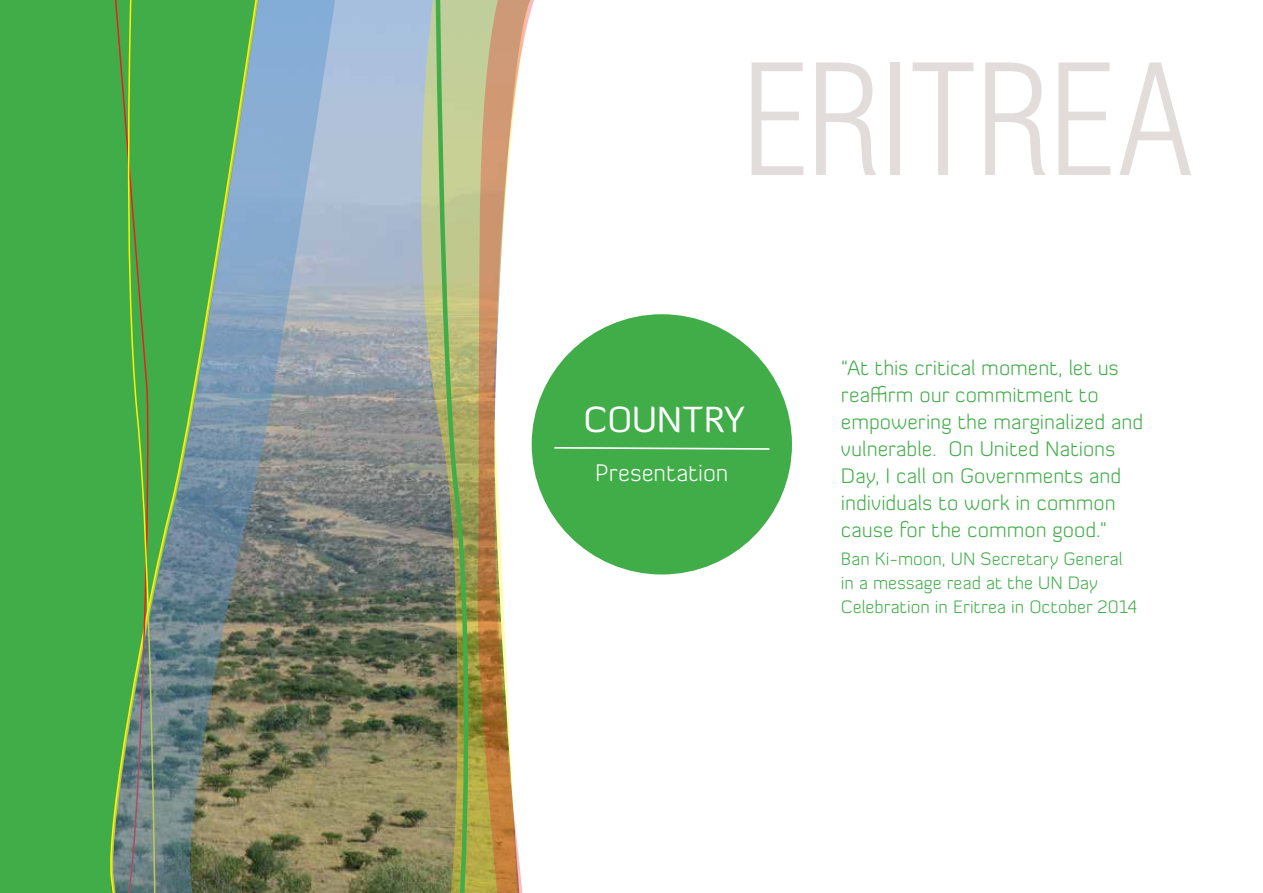
<style>
.page{position:relative;width:1263px;height:893px;background:#fff}
.page>*{position:absolute;margin:0;border:0;box-sizing:border-box;transform-origin:0 0}
.t1{font:300 condensed 150px "Helvetica";letter-spacing:-.01em;color:#e2ddda}
.t2{font:36px "Diavlo";letter-spacing:.005em;color:#fff}
.t3{font:300 24px "Diavlo";letter-spacing:.005em;color:#fff}
.t4{font:300 21px/27px "Diavlo";color:#41ad49}
.t5{font:300 18px/24px "Diavlo";color:#41ad49}
</style>
<div class="page">
<div style="left:532px;top:314px;width:260px;height:260px;background:#41ad49;border-radius:50%"></div>
<svg style="left:554px;top:447px;width:216px;height:3px"></svg>
<div style="left:0;top:0;width:345px;height:893px;background:#41ad49"></div>
<img style="left:337px;top:0;width:83px;height:893px">
<svg style="left:420px;top:0;width:131px;height:893px"></svg>
<svg style="left:476px;top:0;width:68px;height:893px"></svg>
<img style="left:110px;top:0;width:227px;height:893px">
<img style="left:433px;top:0;width:43px;height:893px">
<h1 class="t1" style="left:742px;top:27px;width:453px">ERITREA</h1>
<h2 class="t2" style="left:583px;top:397px;width:163px">COUNTRY</h2>
<p class="t3" style="left:595px;top:458px;width:135px">Presentation</p>
<p class="t4" style="left:841px;top:354px;width:304px">“At this critical moment, let us reaffirm our commitment to empowering the marginalized and vulnerable. On United Nations<br>Day, I call on Governments and individuals to work in common cause for the common good.”</p>
<p class="t5" style="left:841px;top:547px;width:298px">Ban Ki-moon, UN Secretary General in a message read at the UN Day<br>Celebration in Eritrea in October 2014</p>
</div>
